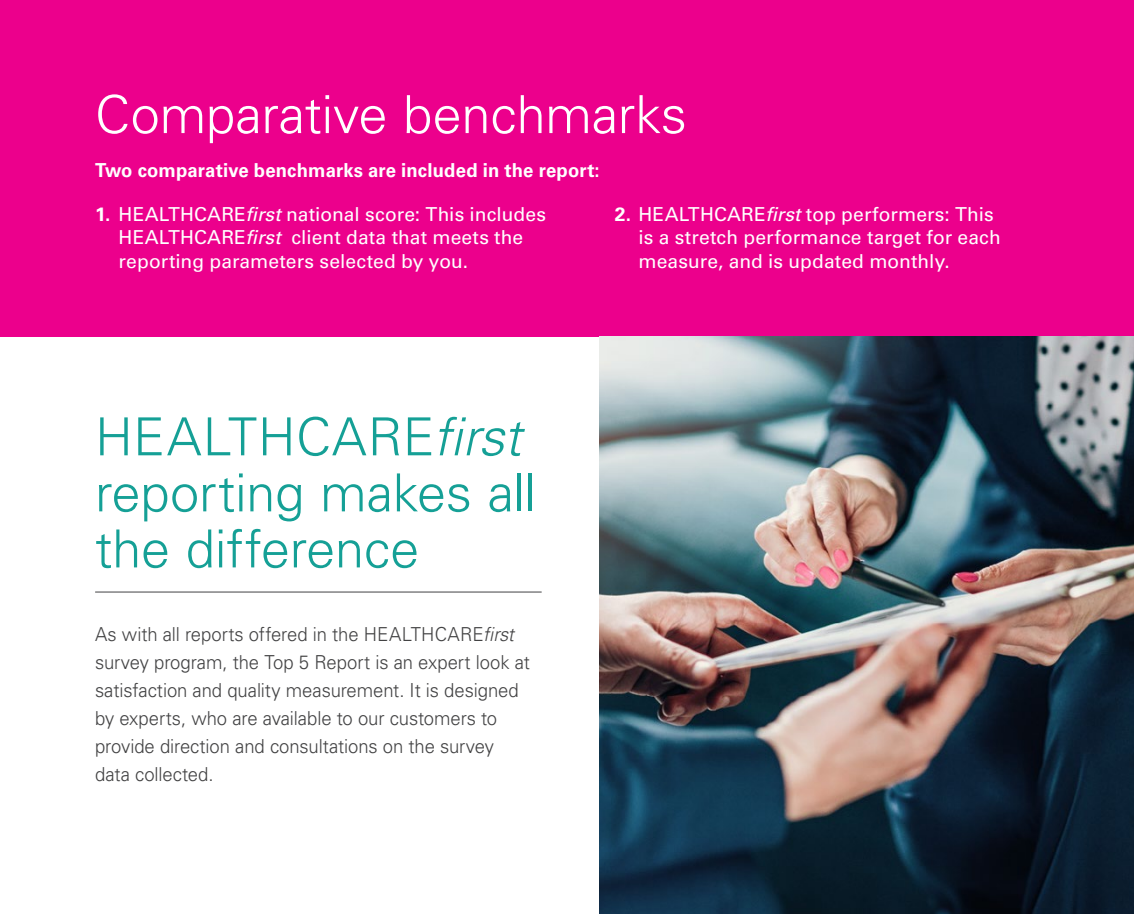
<style>
.page{position:relative;width:1134px;height:914px;background:#fff}
.page>*{position:absolute;margin:0;border:0;box-sizing:border-box;transform-origin:0 0}
.t1{font:300 52.5px/56px "Univers LT Std";letter-spacing:-.005em;color:#15a096}
.t2{font:300 52.5px "Univers LT Std";letter-spacing:-.005em;color:#fff}
.t3{font:300 19.25px/28px "Univers LT Std";letter-spacing:-.005em;color:#424243;scale:.96 1}
.t4{font:19.25px/23.1px "Univers LT Std";letter-spacing:.005em;color:#fff}
.t5{font:700 19.25px "Univers LT Std";letter-spacing:.01em;color:#fff;scale:.96 1}
.s1{font-weight:700}
.s2{font-style:italic}
</style>
<div class="page">
<hr style="left:95px;top:591px;width:446px;height:1px;background:#424243">
<div style="left:1px;top:0;width:1133px;height:336px;background:#ec008c"></div>
<img style="left:600px;top:336px;width:534px;height:578px">
<h1 class="t2" style="left:95px;top:83px;width:593px">Comparative benchmarks</h1>
<p class="t5" style="left:95px;top:159px;width:527px">Two comparative benchmarks are included in the report:</p>
<p class="t4" style="left:119px;top:203px;width:429px;text-indent:-24px"><span class="s1">1.</span> HEALTHCARE<span class="s2">first</span> national score: This includes<br>HEALTHCARE<span class="s2">first</span> client data that meets the reporting parameters selected by you.</p>
<p class="t4" style="left:638px;top:203px;width:364px;text-indent:-24px"><span class="s1">2.</span> HEALTHCARE<span class="s2">first</span> top performers: This is a stretch performance target for each measure, and is updated monthly.</p>
<h1 class="t1" style="left:95px;top:409px;width:443px">HEALTHCARE<span class="s2">first </span>reporting makes all the difference</h1>
<p class="t3" style="left:95px;top:620px;width:455px">As with all reports offered in the HEALTHCARE<span class="s2">first </span>survey program, the Top 5 Report is an expert look at satisfaction and quality measurement. It is designed by experts, who are available to our customers to provide direction and consultations on the survey data collected.</p>
</div>
